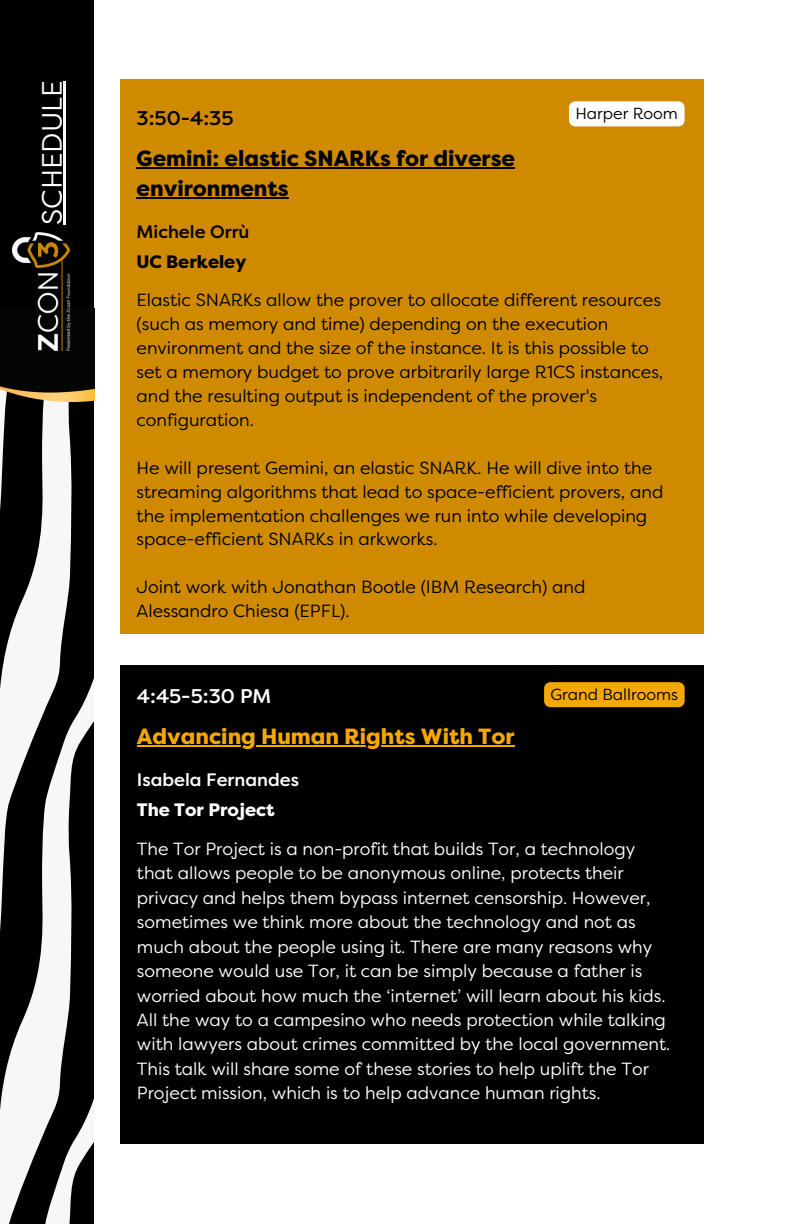
<style>
.page{position:relative;width:792px;height:1224px;background:#fff}
.page>*{position:absolute;margin:0;border:0;box-sizing:border-box;transform-origin:0 0}
.t1{font:28px "Filson Pro";color:#fff}
.t2{font:800 22px/30px "Filson Pro";color:#000}
.t3{font:800 22px "Filson Pro";color:#f5a800}
.t4{font:500 19.8px "Filson Pro";color:#fff}
.t5{font:500 19.8px "Filson Pro";color:#000002}
.t6{font:500 18px "Filson Pro";color:#fff}
.t7{font:800 18px "Filson Pro";color:#fff}
.t8{font:500 18px "Filson Pro";color:#000002}
.t9{font:800 18px "Filson Pro";color:#000002}
.t10{font:17.6px/24.4px "Filson Pro";color:#fff}
.t11{font:17.6px/24px "Filson Pro";color:#000002}
.t12{font:16px "Filson Pro";color:#000002}
</style>
<div class="page">
<div style="left:121px;top:79px;width:583px;height:555px;background:#cf8a00"></div>
<hr style="left:137px;top:167px;width:378px;height:2px;background:#000">
<hr style="left:137px;top:197px;width:152px;height:2px;background:#000">
<div style="left:569px;top:101px;width:116px;height:25px;background:#fff"></div>
<div style="left:121px;top:666px;width:583px;height:478px;background:#000"></div>
<hr style="left:137px;top:746px;width:378px;height:1px;background:#f5a800">
<div style="left:0;top:0;width:94px;height:1224px;background:#000"></div>
<svg style="left:0;top:401px;width:91px;height:823px;fill:#f6f5f5"></svg>
<svg style="left:69px;top:613px;width:25px;height:611px"></svg>
<img style="left:0;top:309px;width:95px;height:92px">
<img style="left:12px;top:233px;width:58px;height:117px">
<hr style="left:64px;top:81px;width:2px;height:144px;background:#fff">
<div style="left:544px;top:682px;width:141px;height:25px;background:#f5a800"></div>
<h1 class="t1" style="left:36px;top:225px;width:145px;rotate:-90deg">SCHEDULE</h1>
<p class="t5" style="left:137px;top:107px;width:99px">3:50-4:35</p>
<p class="t2" style="left:137px;top:143px;width:380px">Gemini: elastic SNARKs for diverse environments</p>
<p class="t8" style="left:137px;top:221px;width:114px">Michele Orrù</p>
<p class="t9" style="left:137px;top:251px;width:111px">UC Berkeley</p>
<p class="t12" style="left:575px;top:105px;width:104px">Harper Room</p>
<p class="t11" style="left:137px;top:289px;width:528px">Elastic SNARKs allow the prover to allocate different resources (such as memory and time) depending on the execution environment and the size of the instance. It is this possible to set a memory budget to prove arbitrarily large R1CS instances, and the resulting output is independent of the prover's configuration.</p>
<p class="t11" style="left:137px;top:456px;width:528px">He will present Gemini, an elastic SNARK. He will dive into the streaming algorithms that lead to space-efficient provers, and the implementation challenges we run into while developing space-efficient SNARKs in arkworks.</p>
<p class="t11" style="left:137px;top:575px;width:450px">Joint work with Jonathan Bootle (IBM Research) and<br>Alessandro Chiesa (EPFL).</p>
<p class="t4" style="left:137px;top:685px;width:136px">4:45-5:30 PM</p>
<p class="t3" style="left:137px;top:724px;width:379px">Advancing Human Rights With Tor</p>
<p class="t6" style="left:137px;top:770px;width:164px">Isabela Fernandes</p>
<p class="t7" style="left:137px;top:800px;width:139px">The Tor Project</p>
<p class="t12" style="left:550px;top:685px;width:129px">Grand Ballrooms</p>
<p class="t10" style="left:137px;top:837px;width:535px">The Tor Project is a non-profit that builds Tor, a technology that allows people to be anonymous online, protects their privacy and helps them bypass internet censorship. However, sometimes we think more about the technology and not as much about the people using it. There are many reasons why someone would use Tor, it can be simply because a father is worried about how much the ‘internet’ will learn about his kids.<br>All the way to a campesino who needs protection while talking with lawyers about crimes committed by the local government.<br>This talk will share some of these stories to help uplift the Tor Project mission, which is to help advance human rights.</p>
</div>
